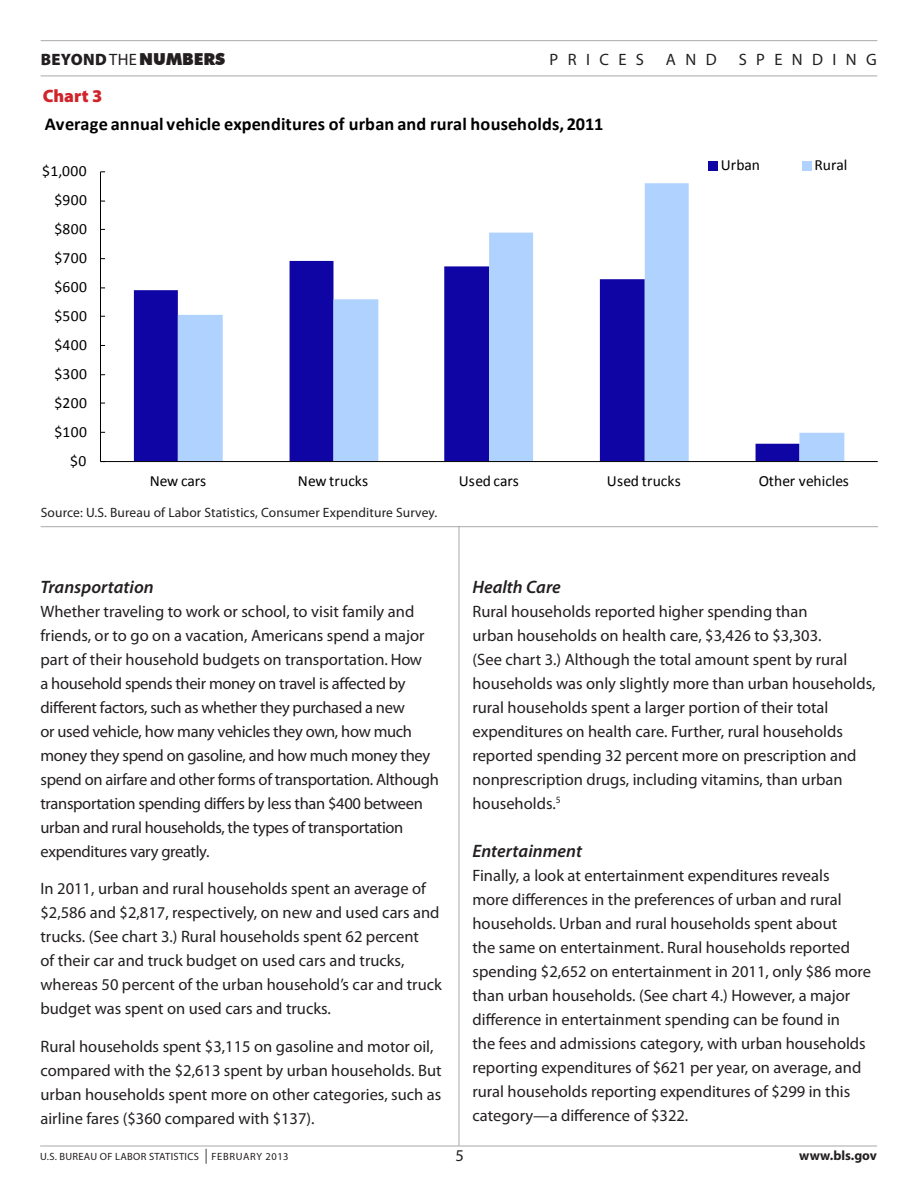
<style>
.page{position:relative;width:918px;height:1188px;background:#fff}
.page>*{position:absolute;margin:0;border:0;box-sizing:border-box;transform-origin:0 0}
.t1{font:700 18.3px "Calibri";letter-spacing:.005em;color:#000}
.Heading_3{font:italic 600 18px "Myriad Pro";color:#231f20}
.Heading_4{font:900 18px "Myriad Pro";color:#d1232a}
.t2{font:16.5px/24px "Myriad Pro";color:#231f20}
.t3{font:16.5px/24px "Myriad Pro";letter-spacing:-.02em;color:#231f20}
.t4{font:900 16.5px "Futura BT";color:#231f20}
.t5{font:16.5px "Myriad Pro";letter-spacing:.57em;color:#231f20}
.t6{font:15.6px "Calibri";letter-spacing:.005em;color:#000}
.t7{font:13.65px "Calibri";letter-spacing:.005em;color:#000}
.Source_line{font:13.5px "Myriad Pro";letter-spacing:.01em;color:#231f20}
.t8{font:700 13.5px "Myriad Pro";color:#231f20}
.t9{font:10.5px "Myriad Pro";letter-spacing:.03em;color:#231f20}
.s1{font-family:"Myriad Pro"}
.s2{font-family:"Myriad Pro";font-weight:400}
.s3{font-size:15px}
</style>
<div class="page">
<hr style="left:40px;top:1146px;width:837px;height:1px;background:#a8a9ad">
<div style="left:134px;top:290px;width:44px;height:171px;background:#0f05a5"></div>
<svg style="left:178px;top:183px;width:666px;height:278px"></svg>
<hr style="left:100px;top:172px;width:1px;height:290px;background:#000">
<hr style="left:100px;top:461px;width:778px;height:1px;background:#000">
<div style="left:709px;top:161px;width:9px;height:9px;background:#0f05a5"></div>
<div style="left:802px;top:161px;width:9px;height:9px;background:#afd2ff"></div>
<hr style="left:459px;top:526px;width:1px;height:620px;background:#a8a9ad">
<hr style="left:41px;top:40px;width:836px;height:1px;background:#a8a9ad">
<hr style="left:41px;top:76px;width:836px;height:1px;background:#a8a9ad">
<hr style="left:41px;top:526px;width:837px;height:1px;background:#a8a9ad">
<p class="t4" style="left:41px;top:49px;width:186px"><span class="s1">BEYOND</span> <span class="s2">THE</span>NUMBERS</p>
<p class="t2" style="left:550px;top:47px;width:96px">PRICES</p>
<p class="t2" style="left:666px;top:47px;width:52px">AND</p>
<p class="t5" style="left:739px;top:49px;width:140px">SPENDING</p>
<p class="Heading_4" style="left:43px;top:84px;width:61px">Chart 3</p>
<p class="t1" style="left:45px;top:112px;width:560px">Average annual vehicle expenditures of urban and rural households, 2011</p>
<p class="t6" style="left:42px;top:161px;width:46px">$1,000</p>
<p class="t6" style="left:54px;top:190px;width:34px">$900</p>
<p class="t6" style="left:54px;top:219px;width:34px">$800</p>
<p class="t6" style="left:54px;top:248px;width:34px">$700</p>
<p class="t6" style="left:54px;top:277px;width:34px">$600</p>
<p class="t6" style="left:54px;top:306px;width:34px">$500</p>
<p class="t6" style="left:54px;top:335px;width:34px">$400</p>
<p class="t6" style="left:54px;top:364px;width:34px">$300</p>
<p class="t6" style="left:54px;top:393px;width:34px">$200</p>
<p class="t6" style="left:54px;top:422px;width:34px">$100</p>
<p class="t6" style="left:70px;top:451px;width:18px">$0</p>
<p class="t6" style="left:721px;top:155px;width:41px">Urban</p>
<p class="t6" style="left:815px;top:155px;width:34px">Rural</p>
<p class="t6" style="left:150px;top:471px;width:58px">New cars</p>
<p class="t6" style="left:298px;top:471px;width:72px">New trucks</p>
<p class="t6" style="left:459px;top:471px;width:62px">Used cars</p>
<p class="t6" style="left:607px;top:471px;width:75px">Used trucks</p>
<p class="t6" style="left:759px;top:471px;width:92px">Other vehicles</p>
<p class="t7" style="left:45px;top:504px;width:392px">Source:U.S. Bureau of Labor Statistics, Consumer Expenditure Survey.</p>
<p class="Source_line" style="left:41px;top:505px;width:398px">Source: U.S. Bureau of Labor Statistics, Consumer Expenditure Survey.</p>
<p class="Heading_3" style="left:40px;top:575px;width:115px">Transportation</p>
<p class="t3" style="left:40px;top:599px;width:400px">Whether traveling to work or school, to visit family and friends, or to go on a vacation, Americans spend a major part of their household budgets on transportation. How<br>a household spends their money on travel is affected by different factors, such as whether they purchased a new<br>or used vehicle, how many vehicles they own, how much money they spend on gasoline, and how much money they spend on airfare and other forms of transportation. Although transportation spending differs by less than $400 between urban and rural households, the types of transportation expenditures vary greatly.</p>
<p class="t2" style="left:40px;top:876px;width:403px">In 2011, urban and rural households spent an average of $2,586 and $2,817, respectively, on new and used cars and trucks. (See chart 3.) Rural households spent 62 percent<br>of their car and truck budget on used cars and trucks, whereas 50 percent of the urban household’s car and truck budget was spent on used cars and trucks.</p>
<p class="t2" style="left:40px;top:1034px;width:403px">Rural households spent $3,115 on gasoline and motor oil, compared with the $2,613 spent by urban households. But urban households spent more on other categories, such as airline fares ($360 compared with $137).</p>
<p class="Heading_3" style="left:472px;top:575px;width:90px">Health Care</p>
<p class="t2" style="left:472px;top:599px;width:405px">Rural households reported higher spending than<br>urban households on health care, $3,426 to $3,303.<br>(See chart 3.) Although the total amount spent by rural households was only slightly more than urban households, rural households spent a larger portion of their total expenditures on health care. Further, rural households reported spending 32 percent more on prescription and nonprescription drugs, including vitamins, than urban households.<sup>5</sup></p>
<p class="Heading_3" style="left:472px;top:839px;width:111px">Entertainment</p>
<p class="t2" style="left:472px;top:863px;width:400px">Finally, a look at entertainment expenditures reveals<br>more differences in the preferences of urban and rural households. Urban and rural households spent about<br>the same on entertainment. Rural households reported spending $2,652 on entertainment in 2011, only $86 more than urban households. (See chart 4.) However, a major difference in entertainment spending can be found in<br>the fees and admissions category, with urban households reporting expenditures of $621 per year, on average, and rural households reporting expenditures of $299 in this category—a difference of $322.</p>
<p class="t9" style="left:40px;top:1150px;width:250px">U.S. BUREAU OF LABOR STATISTICS <span class="s3">|</span> FEBRUARY 2013</p>
<p class="t2" style="left:455px;top:1144px;width:10px">5</p>
<p class="t8" style="left:799px;top:1147px;width:79px">www.bls.gov</p>
</div>
